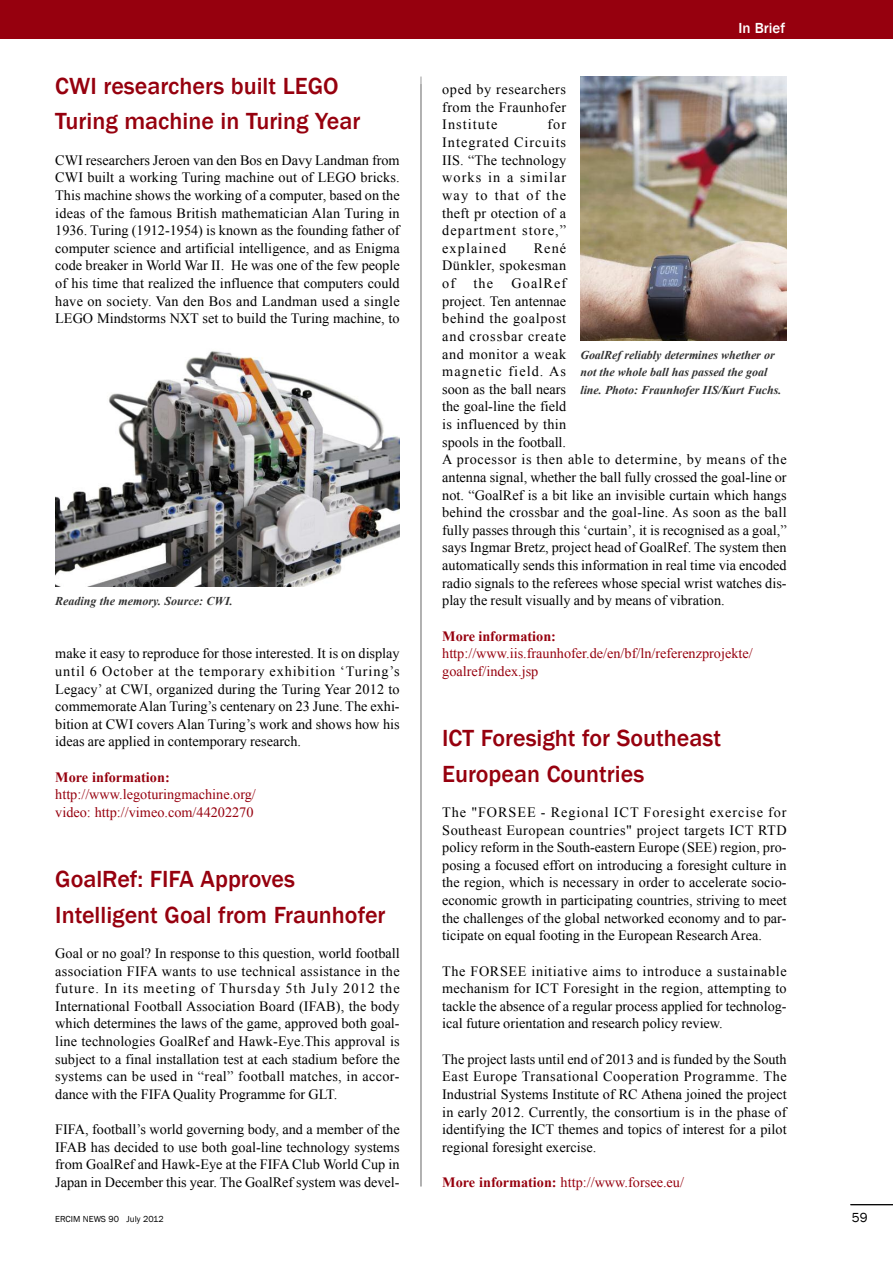
<style>
.page{position:relative;width:893px;height:1263px;background:#fff}
.page>*{position:absolute;margin:0;border:0;box-sizing:border-box;transform-origin:0 0}
.t1{font:500 24px/35.2px "Franklin Gothic";color:#96000e}
.t2{font:500 15px "Franklin Gothic";color:#fff}
.t3{font:14.25px/17.5px "Times New Roman";color:#000;text-align:justify}
.t4{font:14.25px/17.7px "Times New Roman";color:#96000e}
.t5{font:700 14.25px "Times New Roman";color:#96000e}
.t6{font:13.5px "Franklin Gothic";color:#000}
.t7{font:italic 700 12px/17.7px "Times New Roman";letter-spacing:-.005em;color:#333}
.t8{font:9px "Franklin Gothic";color:#000}
.s1{font-weight:700}
</style>
<div class="page">
<div style="left:0;top:0;width:893px;height:38px;background:#96000e"></div>
<hr style="left:421px;top:77px;width:1px;height:1109px;background:#999">
<hr style="left:850px;top:1204px;width:43px;height:1px;background:#000">
<img style="left:55px;top:351px;width:345px;height:235px">
<img style="left:580px;top:77px;width:207px;height:264px">
<h1 class="t1" style="left:55px;top:68px;width:307px">CWI researchers built LEGO turing machine in turing Year</h1>
<p class="t3" style="left:55px;top:151px;width:346px">CWI researchers Jeroen van den Bos en Davy Landman from CWI built a working Turing machine out of LEGO bricks.<br>This machine shows the working of a computer, based on the ideas of the famous British mathematician Alan Turing in 1936. Turing (1912-1954) is known as the founding father of computer science and artificial intelligence, and as Enigma code breaker in World War II. He was one of the few people of his time that realized the influence that computers could have on society. Van den Bos and Landman used a single LEGO Mindstorms NXT set to build the Turing machine, to</p>
<p class="t7" style="left:55px;top:592px;width:179px">Reading the memory. Source: CWI.</p>
<p class="t3" style="left:55px;top:645px;width:346px">make it easy to reproduce for those interested. It is on display until 6 October at the temporary exhibition ‘Turing’s Legacy’ at CWI, organized during the Turing Year 2012 to commemorate Alan Turing’s centenary on 23 June. The exhi&shy;bition at CWI covers Alan Turing’s work and shows how his ideas are applied in contemporary research.</p>
<p class="t5" style="left:55px;top:769px;width:116px">More information:</p>
<p class="t4" style="left:55px;top:786px;width:202px">http://www.legoturingmachine.org/ video: http://vimeo.com/44202270</p>
<h1 class="t1" style="left:55px;top:861px;width:332px">GoalRef: fIfA Approves<br>Intelligent Goal from fraunhofer</h1>
<p class="t3" style="left:55px;top:944px;width:346px">Goal or no goal? In response to this question, world football association FIFA wants to use technical assistance in the future. In its meeting of Thursday 5th July 2012 the International Football Association Board (IFAB), the body which determines the laws of the game, approved both goal&shy;line technologies GoalRef and Hawk-Eye.This approval is subject to a final installation test at each stadium before the systems can be used in “real” football matches, in accor&shy;dance with the FIFA Quality Programme for GLT.</p>
<p class="t3" style="left:55px;top:1120px;width:346px">FIFA, football’s world governing body, and a member of the IFAB has decided to use both goal-line technology systems from GoalRef and Hawk-Eye at the FIFA Club World Cup in Japan in December this year. The GoalRef system was devel-</p>
<p class="t2" style="left:739px;top:20px;width:48px">In Brief</p>
<p class="t3" style="left:442px;top:81px;width:125px">oped by researchers from the Fraunhofer Institute</p>
<p class="t3" style="left:442px;top:116px;width:125px;text-indent:105px">for Integrated Circuits IIS. “The technology works in a similar way to that of the theft pr otection of a department store,” explained</p>
<p class="t3" style="left:442px;top:239px;width:125px;text-indent:91px">René Dünkler, spokesman of</p>
<p class="t3" style="left:442px;top:274px;width:346px;text-align:left;text-indent:69px">GoalRef<br>project. Ten antennae<br>behind the goalpost<br>and crossbar create<br>and monitor a weak<br>magnetic field. As<br>soon as the ball nears<br>the goal-line the field<br>is influenced by thin<br>spools in the football.<br>A processor is then able to determine, by means of the antenna signal, whether the ball fully crossed the goal-line or not. “GoalRef is a bit like an invisible curtain which hangs behind the crossbar and the goal-line. As soon as the ball fully passes through this ‘curtain’, it is recognised as a goal,” says Ingmar Bretz, project head of GoalRef. The system then automatically sends this information in real time via encoded radio signals to the referees whose special wrist watches dis&shy;play the result visually and by means of vibration.</p>
<p class="t5" style="left:442px;top:628px;width:115px">More information:</p>
<p class="t4" style="left:442px;top:645px;width:312px">http://www.iis.fraunhofer.de/en/bf/ln/referenzprojekte/ goalref/index.jsp</p>
<p class="t3" style="left:474px;top:274px;width:21px">the</p>
<p class="t7" style="left:580px;top:346px;width:202px">GoalRef reliably determines whether or not the whole ball has passed the goal line. Photo: Fraunhofer IIS/Kurt Fuchs.</p>
<h1 class="t1" style="left:442px;top:720px;width:280px">ICt foresight for Southeast<br>European Countries</h1>
<p class="t3" style="left:442px;top:803px;width:346px">The "FORSEE - Regional ICT Foresight exercise for Southeast European countries" project targets ICT RTD policy reform in the South-eastern Europe (SEE) region, pro&shy;posing a focused effort on introducing a foresight culture in the region, which is necessary in order to accelerate socio&shy;economic growth in participating countries, striving to meet the challenges of the global networked economy and to par&shy;ticipate on equal footing in the European Research Area.</p>
<p class="t3" style="left:442px;top:962px;width:346px">The FORSEE initiative aims to introduce a sustainable mechanism for ICT Foresight in the region, attempting to tackle the absence of a regular process applied for technolog&shy;ical future orientation and research policy review.</p>
<p class="t3" style="left:442px;top:1050px;width:346px">The project lasts until end of 2013 and is funded by the South East Europe Transational Cooperation Programme. The Industrial Systems Institute of RC Athena joined the project in early 2012. Currently, the consortium is in the phase of identifying the ICT themes and topics of interest for a pilot regional foresight exercise.</p>
<p class="t4" style="left:442px;top:1173px;width:243px"><span class="s1">More information:</span> http://www.forsee.eu/</p>
<p class="t8" style="left:55px;top:1214px;width:110px">ERCIM NEWS 90 July 2012</p>
<p class="t6" style="left:852px;top:1210px;width:17px">59</p>
</div>
